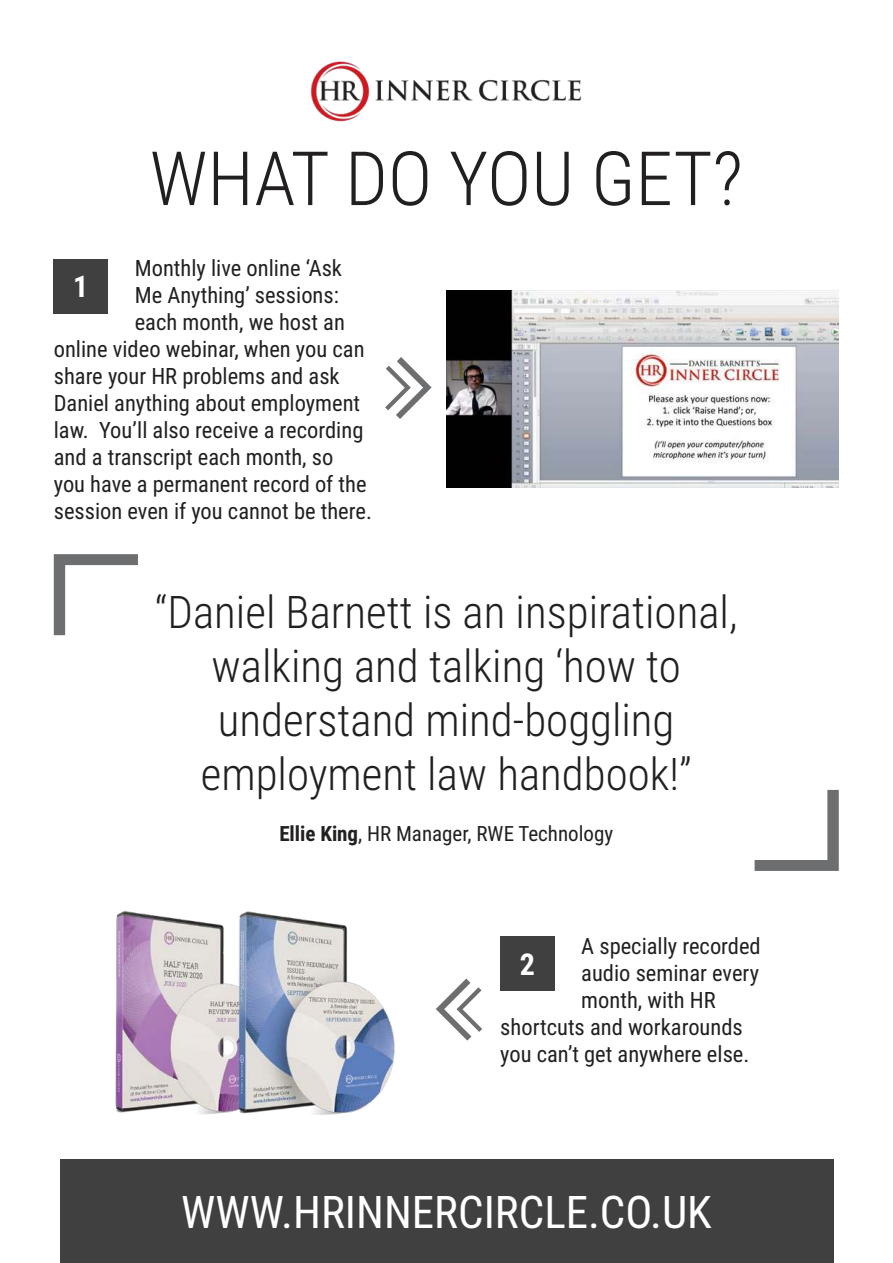
<style>
.page{position:relative;width:893px;height:1263px;background:#fff}
.page>*{position:absolute;margin:0;border:0;box-sizing:border-box;transform-origin:0 0}
.t1{font:300 75px "Roboto Condensed";color:#221f1f}
.t2{font:300 45px/54px "Roboto Condensed";color:#221f1f;text-align:center}
.t3{font:45px "Roboto Condensed";color:#fff}
.t4{font:700 30px "Roboto Condensed";color:#fff}
.t5{font:22.5px "Roboto Condensed";color:#221f1f}
.t6{font:21px "Roboto Condensed";color:#221f1f}
.s1{font-weight:700}
</style>
<div class="page">
<img style="left:115px;top:911px;width:280px;height:204px">
<img style="left:310px;top:61px;width:272px;height:61px">
<div style="left:54px;top:259px;width:54px;height:54px;background:#404041"></div>
<img style="left:446px;top:290px;width:393px;height:198px">
<svg style="left:385px;top:357px;width:47px;height:62px"></svg>
<div style="left:500px;top:937px;width:54px;height:54px;background:#404041"></div>
<svg style="left:436px;top:978px;width:46px;height:62px"></svg>
<svg style="left:54px;top:554px;width:84px;height:81px"></svg>
<svg style="left:755px;top:790px;width:84px;height:81px"></svg>
<div style="left:60px;top:1159px;width:773px;height:104px;background:#404041"></div>
<h1 class="t1" style="left:150px;top:148px;width:595px">WHAT DO YOU GET?</h1>
<p class="t5" style="left:135px;top:258px;width:209px">Monthly live online ‘Ask</p>
<p class="t5" style="left:135px;top:285px;width:206px">Me Anything’ sessions:</p>
<p class="t5" style="left:135px;top:312px;width:212px">each month, we host an</p>
<p class="t5" style="left:54px;top:339px;width:312px">online video webinar, when you can</p>
<p class="t5" style="left:54px;top:366px;width:287px">share your HR problems and ask</p>
<p class="t5" style="left:54px;top:393px;width:308px">Daniel anything about employment</p>
<p class="t5" style="left:54px;top:420px;width:311px">law. You’ll also receive a recording</p>
<p class="t5" style="left:54px;top:447px;width:281px">and a transcript each month, so</p>
<p class="t5" style="left:54px;top:474px;width:314px">you have a permanent record of the</p>
<p class="t5" style="left:54px;top:501px;width:320px">session even if you cannot be there.</p>
<h3 class="t4" style="left:73px;top:274px;width:17px">1</h3>
<h2 class="t2" style="left:155px;top:589px;width:584px">“Daniel Barnett is an inspirational, walking and talking ‘how to understand mind-boggling employment law handbook!”</h2>
<p class="t6" style="left:279px;top:824px;width:335px"><span class="s1">Ellie King</span>, HR Manager, RWE Technology</p>
<p class="t5" style="left:581px;top:935px;width:181px">A specially recorded</p>
<p class="t5" style="left:581px;top:962px;width:179px">audio seminar every</p>
<p class="t5" style="left:581px;top:989px;width:136px">month, with HR</p>
<p class="t5" style="left:500px;top:1016px;width:244px">shortcuts and workarounds</p>
<p class="t5" style="left:500px;top:1043px;width:251px">you can’t get anywhere else.</p>
<h3 class="t4" style="left:520px;top:952px;width:17px">2</h3>
<h2 class="t3" style="left:181px;top:1192px;width:532px">WWW.HRINNERCIRCLE.CO.UK</h2>
</div>
